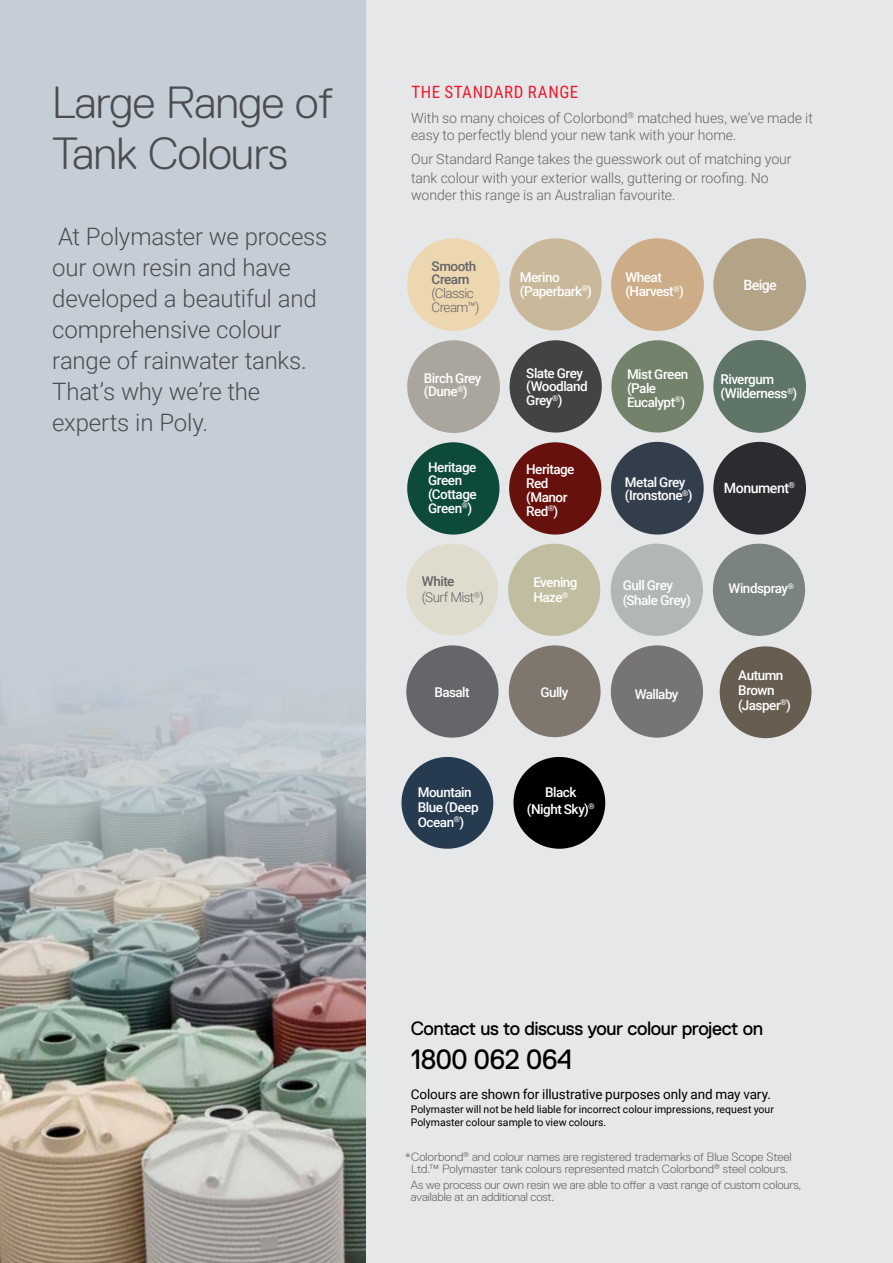
<style>
.page{position:relative;width:893px;height:1263px;background:#e6e7e8}
.page>*{position:absolute;margin:0;border:0;box-sizing:border-box;transform-origin:0 0}
.t1{font:300 45px/51px "Replica Std";letter-spacing:-.01em;color:#4d4d4f}
.t2{font:27.9px "Replica Std";letter-spacing:-.015em;color:#000}
.t3{font:300 24px/30.9px "Roboto";letter-spacing:-.01em;color:#4d4d4f}
.t4{font:19.2px "Replica Std";letter-spacing:-.025em;color:#000}
.t5{font:16.95px "Roboto Condensed";letter-spacing:.035em;color:#ed1c2e}
.t6{font:500 14.25px "Roboto";letter-spacing:-.04em;color:#fff}
.t7{font:300 14.1px/17px "Roboto";letter-spacing:-.005em;color:#636466}
.t8{font:500 13.5px/13.8px "Roboto";letter-spacing:-.035em;color:#fff}
.t9{font:13.5px "Roboto";letter-spacing:-.01em;color:#000}
.t10{font:300 13.5px/13.8px "Roboto";letter-spacing:-.045em;color:#636466}
.t11{font:500 13.5px/13.8px "Roboto";letter-spacing:-.04em;color:#636466}
.t12{font:300 12px/12px "Replica Std";letter-spacing:-.005em;color:#636466;text-align:center}
.t13{font:10.5px/13.5px "Roboto";color:#000}
.s1{font-weight:500}
.s2{font-size:13.95px}
</style>
<div class="page">
<div style="left:0;top:0;width:366px;height:1263px;background:#c5ced7"></div>
<img style="left:0;top:698px;width:366px;height:565px">
<div style="left:611px;top:238px;width:93px;height:93px;background:#ccad87;border-radius:50%"></div>
<div style="left:407px;top:442px;width:92px;height:93px;background:#0d4a39;border-radius:50%"></div>
<div style="left:611px;top:442px;width:93px;height:93px;background:#333e4d;border-radius:50%"></div>
<div style="left:510px;top:340px;width:92px;height:92px;background:#414441;border-radius:50%"></div>
<div style="left:713px;top:442px;width:93px;height:93px;background:#2c2c30;border-radius:50%"></div>
<div style="left:407px;top:238px;width:93px;height:93px;background:#ecd7b0;border-radius:50%"></div>
<div style="left:713px;top:340px;width:93px;height:93px;background:#5e7567;border-radius:50%"></div>
<div style="left:407px;top:340px;width:93px;height:93px;background:#aaa69d;border-radius:50%"></div>
<div style="left:509px;top:238px;width:93px;height:92px;background:#c9b89a;border-radius:50%"></div>
<div style="left:713px;top:238px;width:93px;height:93px;background:#b3a487;border-radius:50%"></div>
<div style="left:720px;top:646px;width:91px;height:92px;background:#685d51;border-radius:50%"></div>
<div style="left:513px;top:757px;width:92px;height:92px;background:#000;border-radius:50%"></div>
<div style="left:406px;top:544px;width:92px;height:91px;background:#dfdccd;border-radius:50%"></div>
<div style="left:401px;top:757px;width:92px;height:92px;background:#263b50;border-radius:50%"></div>
<div style="left:508px;top:544px;width:92px;height:92px;background:#c1bda1;border-radius:50%"></div>
<div style="left:611px;top:645px;width:92px;height:93px;background:#777573;border-radius:50%"></div>
<div style="left:406px;top:645px;width:92px;height:93px;background:#656669;border-radius:50%"></div>
<div style="left:611px;top:544px;width:92px;height:92px;background:#b1b7b2;border-radius:50%"></div>
<div style="left:509px;top:645px;width:92px;height:92px;background:#7f776e;border-radius:50%"></div>
<div style="left:611px;top:340px;width:93px;height:92px;background:#73826a;border-radius:50%"></div>
<div style="left:509px;top:442px;width:92px;height:93px;background:#67110c;border-radius:50%"></div>
<div style="left:713px;top:544px;width:92px;height:92px;background:#7b8282;border-radius:50%"></div>
<h1 class="t1" style="left:52px;top:77px;width:283px">Large Range of<br>Tank Colours</h1>
<h3 class="t3" style="left:52px;top:221px;width:277px">At Polymaster we process our own resin and have developed a beautiful and comprehensive colour range of rainwater tanks.<br>That’s why we’re the experts in Poly.</h3>
<p class="t5" style="left:411px;top:80px;width:168px">THE STANDARD RANGE</p>
<p class="t7" style="left:411px;top:109px;width:403px">With so many choices of Colorbond<sup>®</sup> matched hues, we’ve made it easy to perfectly blend your new tank with your home.</p>
<p class="t7" style="left:411px;top:149px;width:382px;line-height:19.5px">Our Standard Range takes the guesswork out of matching your tank colour with your exterior walls, guttering or roofing. No</p>
<p class="t7" style="left:411px;top:186px;width:266px">wonder this range is an Australian favourite.</p>
<p class="t11" style="left:432px;top:258px;width:46px">Smooth<br>Cream</p>
<p class="t10" style="left:432px;top:286px;width:50px">(Classic<br>Cream™)</p>
<p class="t8" style="left:424px;top:370px;width:59px">Birch Grey (Dune<sup>®</sup>)</p>
<p class="t8" style="left:428px;top:459px;width:50px">Heritage<br>Green (Cottage<br>Green<sup>®</sup>)</p>
<p class="t10" style="left:422px;top:573px;width:64px;line-height:15.6px"><span class="s1">White </span>(Surf Mist<sup>®</sup>)</p>
<p class="t8" style="left:520px;top:270px;width:74px">Merino (Paperbark<sup>®</sup>)</p>
<p class="t6" style="left:743px;top:275px;width:35px">Beige</p>
<p class="t8" style="left:625px;top:270px;width:60px">Wheat (Harvest<sup>®</sup>)</p>
<p class="t8" style="left:526px;top:365px;width:63px">Slate Grey (Woodland<br>Grey<sup>®</sup>)</p>
<p class="t8" style="left:526px;top:462px;width:50px">Heritage<br>Red (Manor<br>Red<sup>®</sup>)</p>
<p class="t8" style="left:533px;top:574px;width:46px;line-height:15.1px">Evening<br>Haze<sup>®</sup></p>
<p class="t8" style="left:627px;top:367px;width:63px">Mist Green (Pale<br>Eucalypt<sup>®</sup>)</p>
<p class="t8" style="left:625px;top:474px;width:69px">Metal Grey (Ironstone<sup>®</sup>)</p>
<p class="t8" style="left:720px;top:371px;width:78px;line-height:14.4px">Rivergum (Wilderness<sup>®</sup>)</p>
<p class="t6" style="left:724px;top:478px;width:73px">Monument<sup>®</sup></p>
<p class="t8" style="left:623px;top:577px;width:70px;line-height:15.6px">Gull Grey (Shale <span class="s2">Grey)</span></p>
<p class="t8" style="left:729px;top:581px;width:67px">Windspray<sup>®</sup></p>
<p class="t8" style="left:540px;top:685px;width:30px">Gully</p>
<p class="t8" style="left:434px;top:685px;width:37px">Basalt</p>
<p class="t8" style="left:635px;top:686px;width:45px">Wallaby</p>
<p class="t8" style="left:418px;top:784px;width:62px;line-height:15.1px">Mountain<br>Blue (Deep<br>Ocean<sup>®</sup>)</p>
<p class="t8" style="left:527px;top:783px;width:69px;line-height:17.2px;text-align:center">Black (Night Sky)<sup>®</sup></p>
<p class="t8" style="left:738px;top:667px;width:54px;line-height:15.1px">Autumn<br>Brown (Jasper<sup>®</sup>)</p>
<h3 class="t4" style="left:411px;top:1018px;width:354px">Contact us to discuss your colour project on</h3>
<h2 class="t2" style="left:411px;top:1044px;width:163px">1800 062 064</h2>
<p class="t9" style="left:411px;top:1085px;width:362px">Colours are shown for illustrative purposes only and may vary.</p>
<p class="t13" style="left:411px;top:1102px;width:365px">Polymaster will not be held liable for incorrect colour impressions, request your<br>Polymaster colour sample to view colours.</p>
<p class="t12" style="left:404px;top:1150px;width:389px">*Colorbond<sup>®</sup> and colour names are registered trademarks of Blue Scope Steel<br>Ltd.™ Polymaster tank colours represented match Colorbond<sup>®</sup> steel colours.</p>
<p class="t12" style="left:411px;top:1179px;width:392px;text-align:left">As we process our own resin we are able to offer a vast range of custom colours, available at an additional cost.</p>
</div>
